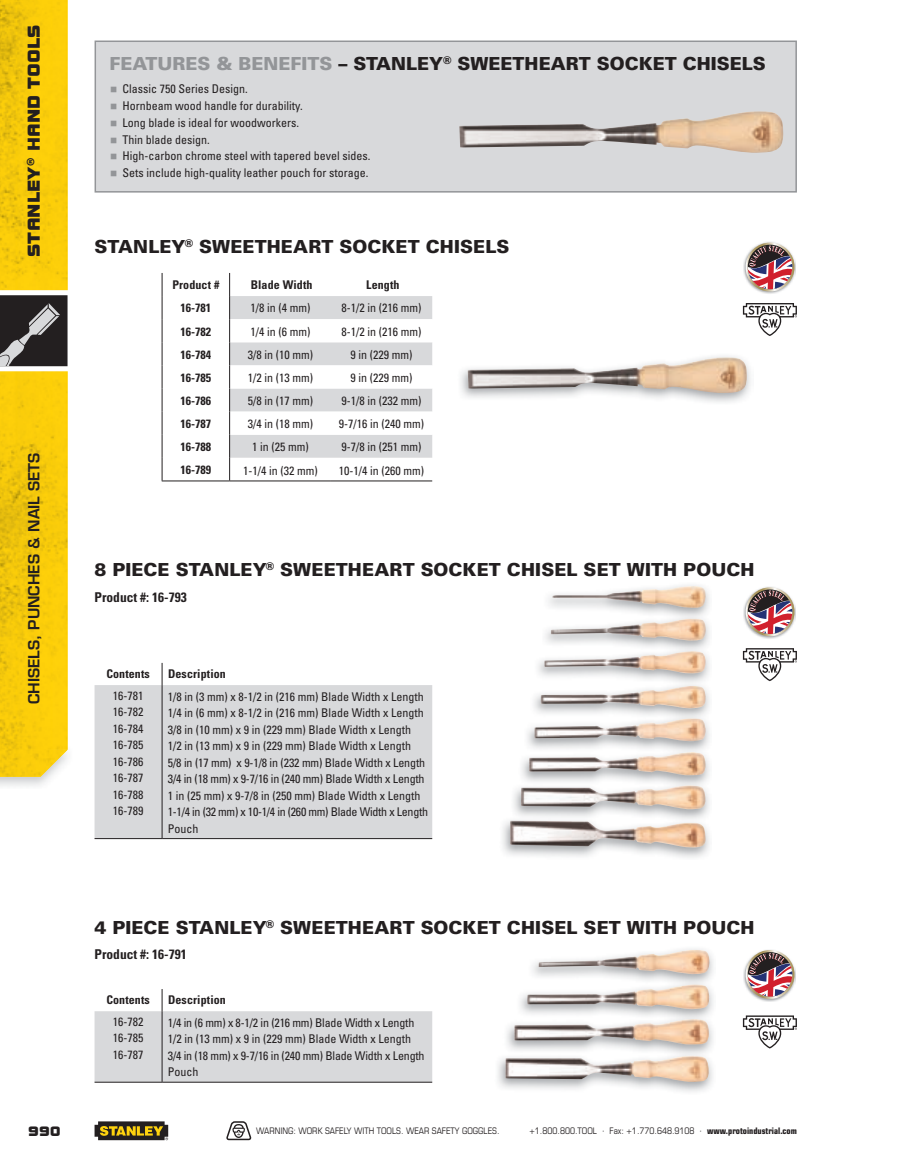
<style>
.page{position:relative;width:905px;height:1175px;background:#fff}
.page>*{position:absolute;margin:0;border:0;box-sizing:border-box;transform-origin:0 0}
.t1{font:900 18px "Univers";color:#231f20}
.t2{font:18px "Bolt EF";color:#231f20}
.t3{font:600 15px "Eurostile LT Std";color:#231f20}
.t4{font:14.25px "Bolt EF";color:#231f20}
.t5{font:700 condensed 13.5px "Univers";color:#231f20}
.t6{font:condensed 12px/16.5px "Univers LT Std";color:#231f20;text-align:justify}
.t7{font:condensed 12px "Univers";color:#231f20}
.t8{font:700 condensed 12px "Univers";color:#231f20}
.t9{font:700 condensed 12px "Univers LT Std";letter-spacing:.01em;color:#231f20}
.t10{font:condensed 9px "Eurostile LT Std";color:#231f20}
.s1{color:#939598}
.s2{font-weight:700}
</style>
<div class="page">
<hr style="left:230px;top:480px;width:101px;height:1px;background:#231f20">
<hr style="left:331px;top:480px;width:101px;height:1px;background:#231f20">
<svg style="left:161px;top:273px;width:2px;height:207px"></svg>
<svg style="left:229px;top:273px;width:203px;height:207px"></svg>
<hr style="left:162px;top:480px;width:68px;height:1px;background:#231f20">
<div style="left:94px;top:685px;width:338px;height:153px;background:#d8d9db"></div>
<hr style="left:162px;top:838px;width:270px;height:1px;background:#231f20">
<hr style="left:162px;top:685px;width:1px;height:153px;background:#231f20">
<hr style="left:94px;top:838px;width:68px;height:1px;background:#231f20">
<svg style="left:162px;top:663px;width:1px;height:22px"></svg>
<svg style="left:94px;top:989px;width:338px;height:93px"></svg>
<div style="left:95px;top:41px;width:701px;height:151px;background:#d8d9db"></div>
<div style="left:94px;top:40px;width:702px;height:153px;border:2px solid #939598"></div>
<img style="left:459px;top:111px;width:324px;height:42px">
<img style="left:460px;top:356px;width:291px;height:47px">
<img style="left:467px;top:357px;width:279px;height:36px">
<svg style="left:743px;top:242px;width:53px;height:52px"></svg>
<svg style="left:742px;top:303px;width:54px;height:33px"></svg>
<img style="left:502px;top:585px;width:208px;height:273px">
<img style="left:540px;top:586px;width:166px;height:118px">
<svg style="left:743px;top:587px;width:53px;height:51px"></svg>
<svg style="left:742px;top:648px;width:54px;height:33px"></svg>
<img style="left:497px;top:949px;width:216px;height:143px">
<img style="left:505px;top:950px;width:204px;height:129px">
<svg style="left:743px;top:950px;width:53px;height:51px"></svg>
<svg style="left:742px;top:1015px;width:54px;height:33px"></svg>
<img style="left:0;top:776px;width:51px;height:10px">
<img style="left:0;top:0;width:68px;height:776px">
<svg style="left:227px;top:1121px;width:25px;height:19px"></svg>
<svg style="left:94px;top:1121px;width:74px;height:19px"></svg>
<svg style="left:0;top:290px;width:68px;height:81px;background:#5b5859"></svg>
<h1 class="t2" style="left:24px;top:257px;width:234px;rotate:-90deg">Stanley® Hand toolS</h1>
<p class="t3" style="left:24px;top:704px;width:253px;rotate:-90deg">Chisels, PunChes &amp; nail sets</p>
<h1 class="t1" style="left:110px;top:52px;width:657px"><span class="s1">FEATURES &amp; BENEFITS</span> – STANLEY<sup>®</sup> SWEETHEART SOCKET CHISELS</h1>
<p class="t7" style="left:110px;top:82px;width:139px"><span class="s1">■</span> Classic 750 Series Design.</p>
<p class="t7" style="left:110px;top:98px;width:194px"><span class="s1">■</span> Hornbeam wood handle for durability.</p>
<p class="t7" style="left:110px;top:115px;width:191px"><span class="s1">■</span> Long blade is ideal for woodworkers.</p>
<p class="t7" style="left:110px;top:132px;width:101px"><span class="s1">■</span> Thin blade design.</p>
<p class="t7" style="left:110px;top:148px;width:262px"><span class="s1">■</span> High-carbon chrome steel with tapered bevel sides.</p>
<p class="t7" style="left:110px;top:165px;width:260px"><span class="s1">■</span> Sets include high-quality leather pouch for storage.</p>
<h1 class="t1" style="left:94px;top:235px;width:416px">STANLEY<sup>®</sup> SWEETHEART SOCKET CHISELS</h1>
<p class="t8" style="left:172px;top:278px;width:48px">Product #</p>
<p class="t8" style="left:251px;top:278px;width:63px">Blade Width</p>
<p class="t8" style="left:366px;top:278px;width:35px">Length</p>
<p class="t8" style="left:180px;top:301px;width:32px">16-781</p>
<p class="t7" style="left:250px;top:300px;width:61px">1/8 in (4 mm)</p>
<p class="t7" style="left:341px;top:300px;width:81px">8-1/2 in (216 mm)</p>
<p class="t8" style="left:180px;top:324px;width:32px">16-782</p>
<p class="t7" style="left:250px;top:324px;width:61px">1/4 in (6 mm)</p>
<p class="t7" style="left:341px;top:324px;width:81px">8-1/2 in (216 mm)</p>
<p class="t8" style="left:180px;top:347px;width:32px">16-784</p>
<p class="t7" style="left:248px;top:347px;width:67px">3/8 in (10 mm)</p>
<p class="t7" style="left:350px;top:347px;width:63px">9 in (229 mm)</p>
<p class="t8" style="left:180px;top:370px;width:32px">16-785</p>
<p class="t7" style="left:248px;top:370px;width:67px">1/2 in (13 mm)</p>
<p class="t7" style="left:350px;top:370px;width:63px">9 in (229 mm)</p>
<p class="t8" style="left:180px;top:393px;width:32px">16-786</p>
<p class="t7" style="left:248px;top:393px;width:67px">5/8 in (17 mm)</p>
<p class="t7" style="left:341px;top:393px;width:81px">9-1/8 in (232 mm)</p>
<p class="t8" style="left:180px;top:416px;width:32px">16-787</p>
<p class="t7" style="left:248px;top:416px;width:67px">3/4 in (18 mm)</p>
<p class="t7" style="left:339px;top:416px;width:87px">9-7/16 in (240 mm)</p>
<p class="t8" style="left:180px;top:439px;width:32px">16-788</p>
<p class="t7" style="left:252px;top:439px;width:58px">1 in (25 mm)</p>
<p class="t7" style="left:341px;top:439px;width:81px">9-7/8 in (251 mm)</p>
<p class="t8" style="left:180px;top:462px;width:32px">16-789</p>
<p class="t7" style="left:243px;top:463px;width:76px">1-1/4 in (32 mm)</p>
<p class="t7" style="left:339px;top:463px;width:87px">10-1/4 in (260 mm)</p>
<h1 class="t1" style="left:94px;top:558px;width:661px">8 PIECE STANLEY<sup>®</sup> SWEETHEART SOCKET CHISEL SET WITH POUCH</h1>
<p class="t5" style="left:94px;top:588px;width:94px">Product #: 16-793</p>
<p class="t9" style="left:106px;top:666px;width:45px">Contents</p>
<p class="t9" style="left:168px;top:666px;width:59px">Description</p>
<p class="t6" style="left:113px;top:687px;width:32px">16-781<br>16-782<br>16-784<br>16-785<br>16-786<br>16-787<br>16-788<br>16-789</p>
<p class="t6" style="left:168px;top:688px;width:262px;text-align:left">1/8 in (3 mm) x 8-1/2 in (216 mm) Blade Width x Length 1/4 in (6 mm) x 8-1/2 in (216 mm) Blade Width x Length 3/8 in (10 mm) x 9 in (229 mm) Blade Width x Length 1/2 in (13 mm) x 9 in (229 mm) Blade Width x Length<br>5/8 in (17 mm) x 9-1/8 in (232 mm) Blade Width x Length 3/4 in (18 mm) x 9-7/16 in (240 mm) Blade Width x Length 1 in (25 mm) x 9-7/8 in (250 mm) Blade Width x Length 1-1/4 in (32 mm) x 10-1/4 in (260 mm) Blade Width x Length Pouch</p>
<h1 class="t1" style="left:94px;top:915px;width:661px">4 PIECE STANLEY<sup>®</sup> SWEETHEART SOCKET CHISEL SET WITH POUCH</h1>
<p class="t5" style="left:94px;top:946px;width:94px">Product #: 16-791</p>
<p class="t9" style="left:106px;top:992px;width:45px">Contents</p>
<p class="t9" style="left:168px;top:992px;width:59px">Description</p>
<p class="t6" style="left:113px;top:1013px;width:32px">16-782<br>16-785<br>16-787</p>
<p class="t6" style="left:168px;top:1014px;width:258px;text-align:left">1/4 in (6 mm) x 8-1/2 in (216 mm) Blade Width x Length 1/2 in (13 mm) x 9 in (229 mm) Blade Width x Length 3/4 in (18 mm) x 9-7/16 in (240 mm) Blade Width x Length Pouch</p>
<p class="t4" style="left:28px;top:1122px;width:34px">990</p>
<p class="t10" style="left:256px;top:1125px;width:245px">WARNING: WORK SAFELY WITH TOOLS. WEAR SAFETY GOGGLES.</p>
<p class="t10" style="left:529px;top:1125px;width:269px">+1.800.800.TOOL · Fax: +1.770.648.9108 · <span class="s2">www.protoindustrial.com</span></p>
</div>
